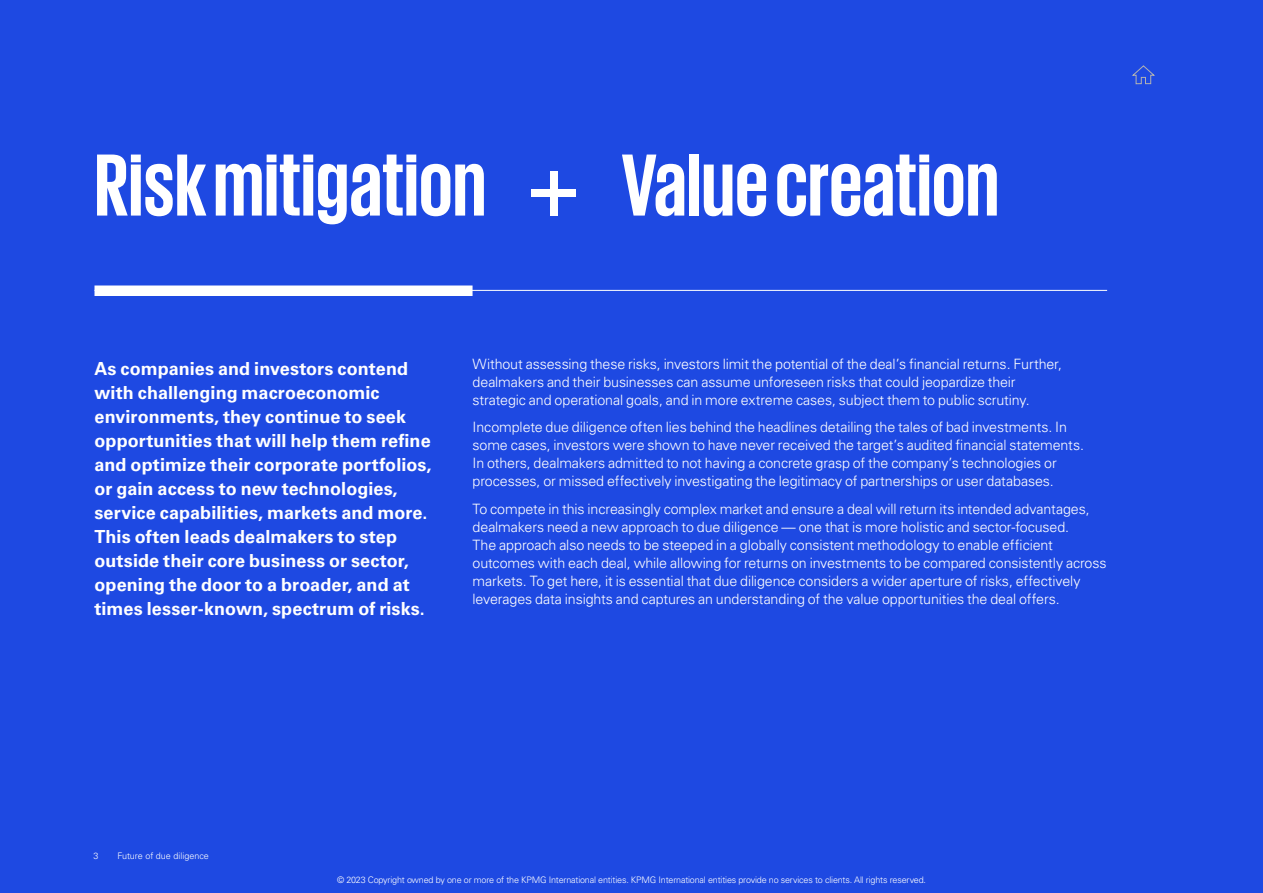
<style>
.page{position:relative;width:1263px;height:893px;background:#1e49e2}
.page>*{position:absolute;margin:0;border:0;box-sizing:border-box;transform-origin:0 0}
.t1{font:700 90px "KPMG";color:#fff}
.t2{font:700 18px/24px "Univers LT Std";letter-spacing:.005em;color:#fff}
.t3{font:300 14.25px/18px "Univers LT Std";letter-spacing:-.01em;color:#fff}
.t4{font:300 9px "Univers LT Std";letter-spacing:-.02em;color:#fff}
.t5{font:300 9px "Univers LT Std";color:#fff}
</style>
<div class="page">
<div style="left:550px;top:171px;width:8px;height:45px;background:#fff"></div>
<div style="left:531px;top:189px;width:45px;height:8px;background:#fff"></div>
<hr style="left:94px;top:290px;width:1013px;height:1px;background:#fff">
<div style="left:94px;top:285px;width:378px;height:11px;background:#fff"></div>
<svg style="left:1132px;top:65px;width:23px;height:19px"></svg>
<h1 class="t1" style="left:94px;top:140px;width:393px">Risk mitigation</h1>
<h1 class="t1" style="left:621px;top:140px;width:380px">Value creation</h1>
<p class="t2" style="left:94px;top:356px;width:338px">As companies and investors contend with challenging macroeconomic environments, they continue to seek opportunities that will help them refine and optimize their corporate portfolios, or gain access to new technologies, service capabilities, markets and more.<br>This often leads dealmakers to step outside their core business or sector, opening the door to a broader, and at times lesser-known, spectrum of risks.</p>
<p class="t3" style="left:472px;top:355px;width:591px">Without assessing these risks, investors limit the potential of the deal’s financial returns. Further, dealmakers and their businesses can assume unforeseen risks that could jeopardize their strategic and operational goals, and in more extreme cases, subject them to public scrutiny.</p>
<p class="t3" style="left:472px;top:418px;width:613px">Incomplete due diligence often lies behind the headlines detailing the tales of bad investments. In some cases, investors were shown to have never received the target’s audited financial statements.<br>In others, dealmakers admitted to not having a concrete grasp of the company’s technologies or processes, or missed effectively investigating the legitimacy of partnerships or user databases.</p>
<p class="t3" style="left:472px;top:500px;width:636px">To compete in this increasingly complex market and ensure a deal will return its intended advantages, dealmakers need a new approach to due diligence — one that is more holistic and sector-focused.<br>The approach also needs to be steeped in a globally consistent methodology to enable efficient outcomes with each deal, while allowing for returns on investments to be compared consistently across markets. To get here, it is essential that due diligence considers a wider aperture of risks, effectively leverages data insights and captures an understanding of the value opportunities the deal offers.</p>
<p class="t4" style="left:94px;top:851px;width:7px">3</p>
<p class="t5" style="left:118px;top:851px;width:93px">Future of due diligence</p>
<p class="t4" style="left:337px;top:875px;width:590px">© 2023 Copyright owned by one or more of the KPMG International entities. KPMG International entities provide no services to clients. All rights reserved.</p>
</div>
